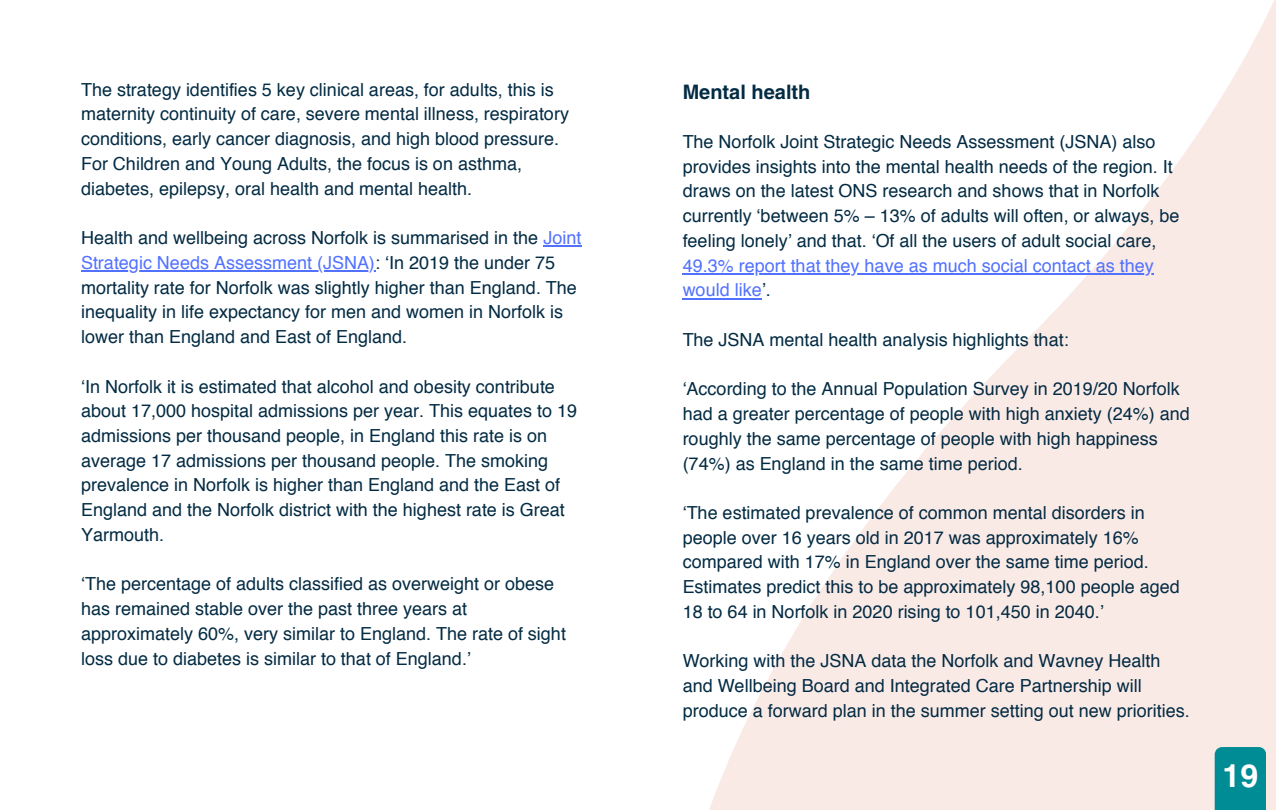
<style>
.page{position:relative;width:1276px;height:810px;background:#fff}
.page>*{position:absolute;margin:0;border:0;box-sizing:border-box;transform-origin:0 0}
.t1{font:700 32px "Helvetica";color:#fff}
.t2{font:700 20px "Helvetica";color:#032b43}
.t3{font:18px/24.7px "Helvetica";color:#032b43}
.t4{font:18px/24.7px "Helvetica";color:#5271ff}
.s1{color:#5271ff}
.s2{color:#032b43}
</style>
<div class="page">
<svg style="left:682px;top:0;width:593px;height:810px;fill:#fbf0ee"></svg>
<hr style="left:682px;top:273px;width:471px;height:2px;background:#5271ff">
<hr style="left:682px;top:298px;width:79px;height:1px;background:#5271ff">
<div style="left:1214px;top:747px;width:51px;height:63px;background:#008c94"></div>
<hr style="left:543px;top:246px;width:38px;height:1px;background:#5271ff">
<hr style="left:81px;top:270px;width:294px;height:2px;background:#5271ff">
<p class="t3" style="left:81px;top:78px;width:489px">The strategy identifies 5 key clinical areas, for adults, this is maternity continuity of care, severe mental illness, respiratory conditions, early cancer diagnosis, and high blood pressure.<br>For Children and Young Adults, the focus is on asthma, diabetes, epilepsy, oral health and mental health.</p>
<p class="t3" style="left:81px;top:227px;width:501px">Health and wellbeing across Norfolk is summarised in the <span class="s1">Joint Strategic Needs Assessment (JSNA)</span>: ‘In 2019 the under 75 mortality rate for Norfolk was slightly higher than England. The inequality in life expectancy for men and women in Norfolk is lower than England and East of England.</p>
<p class="t3" style="left:81px;top:375px;width:497px">‘In Norfolk it is estimated that alcohol and obesity contribute about 17,000 hospital admissions per year. This equates to 19 admissions per thousand people, in England this rate is on average 17 admissions per thousand people. The smoking prevalence in Norfolk is higher than England and the East of England and the Norfolk district with the highest rate is Great Yarmouth.</p>
<p class="t3" style="left:81px;top:573px;width:486px">‘The percentage of adults classified as overweight or obese has remained stable over the past three years at approximately 60%, very similar to England. The rate of sight loss due to diabetes is similar to that of England.’</p>
<p class="t2" style="left:682px;top:80px;width:129px">Mental health</p>
<p class="t3" style="left:682px;top:131px;width:498px">The Norfolk Joint Strategic Needs Assessment (JSNA) also provides insights into the mental health needs of the region. It draws on the latest ONS research and shows that in Norfolk currently ‘between 5% – 13% of adults will often, or always, be feeling lonely’ and that. ‘Of all the users of adult social care,</p>
<p class="t4" style="left:682px;top:254px;width:472px">49.3% report that they have as much social contact as they would like<span class="s2">’.</span></p>
<p class="t3" style="left:682px;top:329px;width:387px">The JSNA mental health analysis highlights that:</p>
<p class="t3" style="left:682px;top:378px;width:508px">‘According to the Annual Population Survey in 2019/20 Norfolk had a greater percentage of people with high anxiety (24%) and roughly the same percentage of people with high happiness (74%) as England in the same time period.</p>
<p class="t3" style="left:682px;top:502px;width:498px">‘The estimated prevalence of common mental disorders in people over 16 years old in 2017 was approximately 16% compared with 17% in England over the same time period.<br>Estimates predict this to be approximately 98,100 people aged 18 to 64 in Norfolk in 2020 rising to 101,450 in 2040.’</p>
<p class="t3" style="left:682px;top:650px;width:508px">Working with the JSNA data the Norfolk and Wavney Health and Wellbeing Board and Integrated Care Partnership will produce a forward plan in the summer setting out new priorities.</p>
<h1 class="t1" style="left:1222px;top:756px;width:37px">19</h1>
</div>
